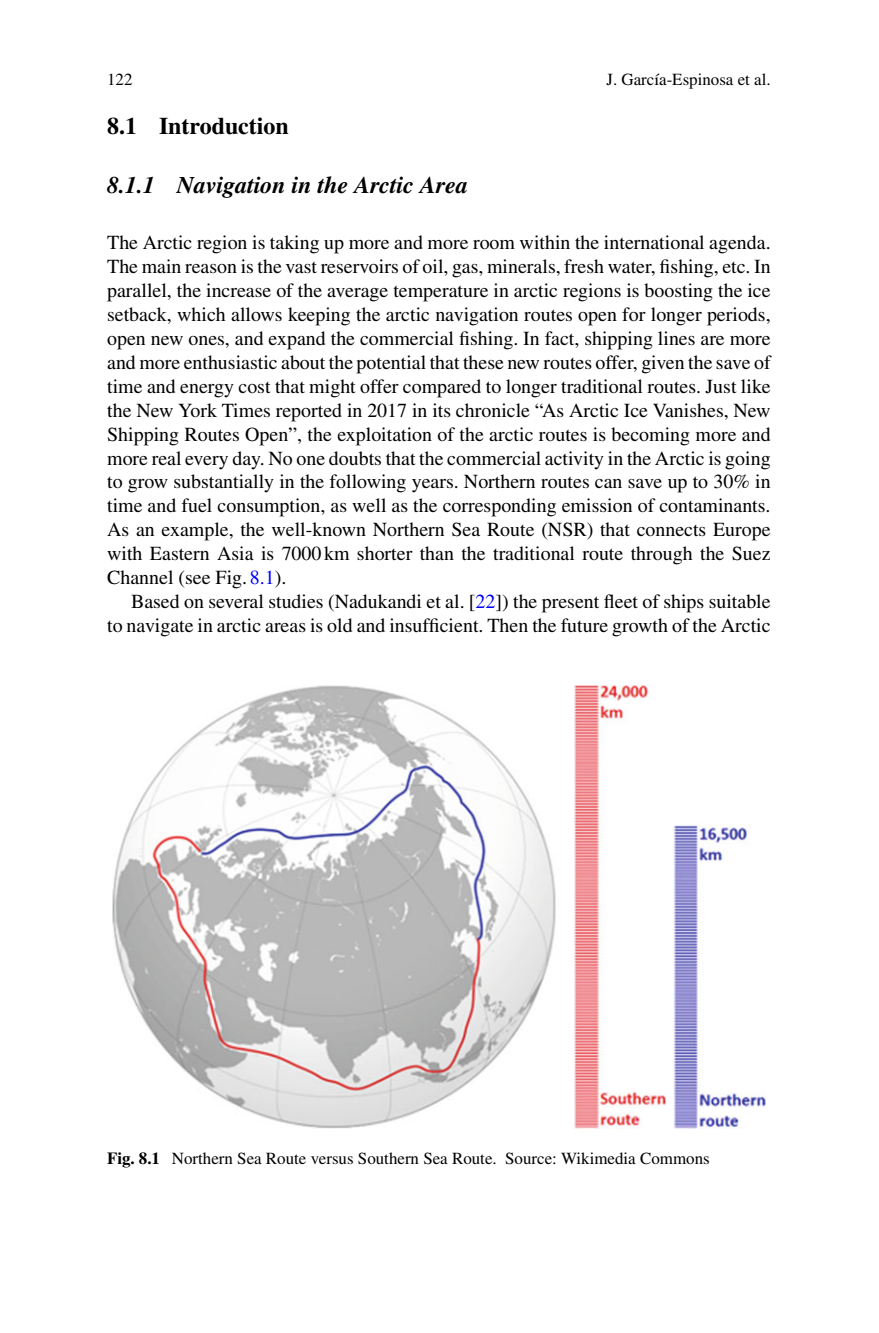
<style>
.page{position:relative;width:879px;height:1333px;background:#fff}
.page>*{position:absolute;margin:0;border:0;box-sizing:border-box;transform-origin:0 0}
.t1{font:24px "Times Bold Italic 4";color:#000}
.t2{font:24px "Times Bold 42";color:#000}
.t3{font:20px/24px "Times Roman 6";color:#000;text-align:justify}
.t4{font:17px "Times Roman 6";color:#000}
.s1{color:#00f}
.s2{font-family:"Times Bold 42"}
</style>
<div class="page">
<img style="left:113px;top:685px;width:652px;height:443px">
<p class="t4" style="left:107px;top:73px;width:27px">122</p>
<p class="t4" style="left:606px;top:73px;width:166px">J. García-Espinosa et al.</p>
<p class="t2" style="left:107px;top:117px;width:183px">8.1 Introduction</p>
<p class="t1" style="left:107px;top:177px;width:362px">8.1.1 Navigation in the Arctic Area</p>
<p class="t3" style="left:107px;top:232px;width:665px">The Arctic region is taking up more and more room within the international agenda.<br>The main reason is the vast reservoirs of oil, gas, minerals, fresh water, fishing, etc. In parallel, the increase of the average temperature in arctic regions is boosting the ice setback, which allows keeping the arctic navigation routes open for longer periods, open new ones, and expand the commercial fishing. In fact, shipping lines are more and more enthusiastic about the potential that these new routes offer, given the save of time and energy cost that might offer compared to longer traditional routes. Just like the New York Times reported in 2017 in its chronicle “As Arctic Ice Vanishes, New Shipping Routes Open”, the exploitation of the arctic routes is becoming more and more real every day. No one doubts that the commercial activity in the Arctic is going to grow substantially in the following years. Northern routes can save up to 30% in time and fuel consumption, as well as the corresponding emission of contaminants.<br>As an example, the well-known Northern Sea Route (NSR) that connects Europe with Eastern Asia is 7000 km shorter than the traditional route through the Suez Channel (see Fig. <span class="s1">8.1</span>).</p>
<p class="t3" style="left:107px;top:591px;width:665px;text-align:right">Based on several studies (Nadukandi et al. [<span class="s1">22</span>]) the present fleet of ships suitable<br>to navigate in arctic areas is old and insufficient. Then the future growth of the Arctic</p>
<p class="t4" style="left:107px;top:1151px;width:604px"><span class="s2">Fig. 8.1</span> Northern Sea Route versus Southern Sea Route. Source: Wikimedia Commons</p>
</div>
